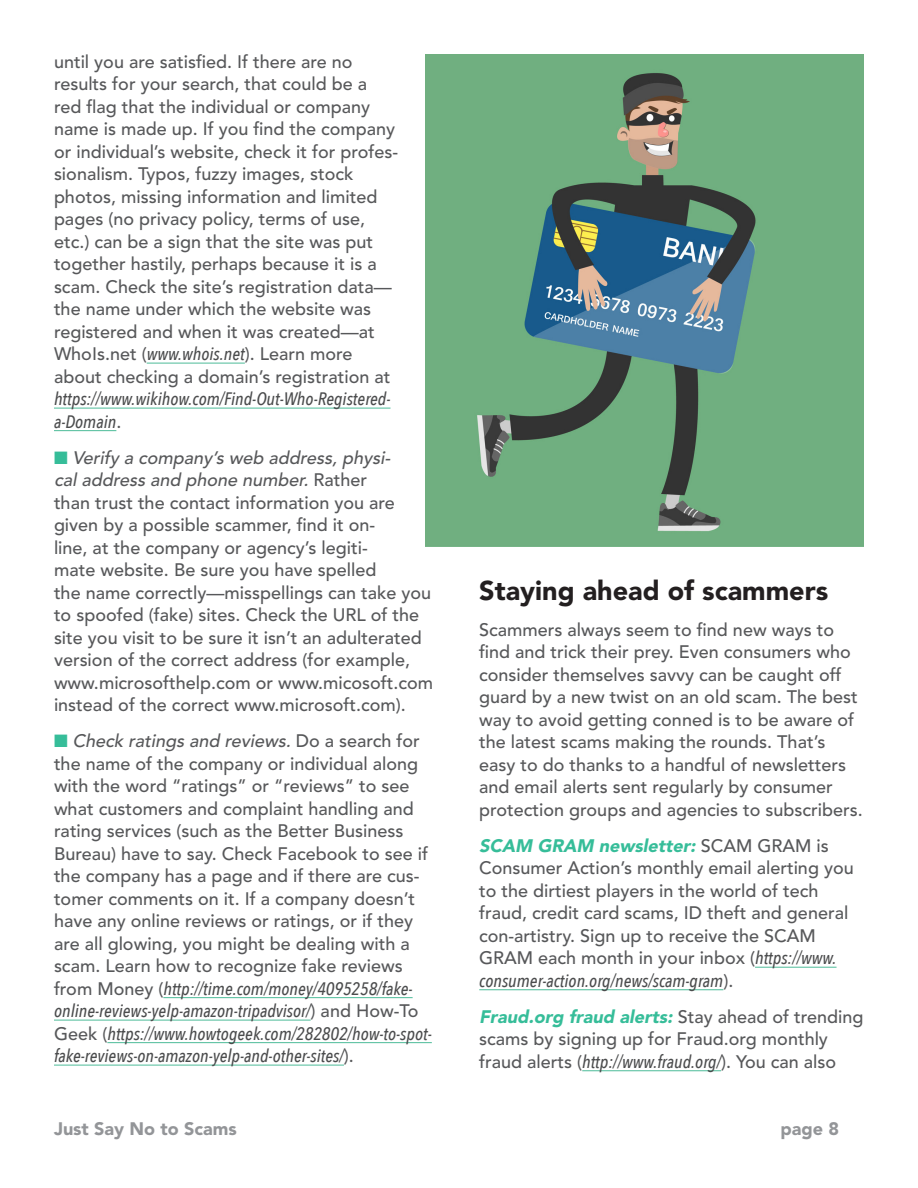
<style>
.page{position:relative;width:918px;height:1188px;background:#fff}
.page>*{position:absolute;margin:0;border:0;box-sizing:border-box;transform-origin:0 0}
.Subheads{font:900 27px "Avenir LT Std";color:#231f20}
.Text{font:500 18px/22.5px "Avenir LT Std";color:#57585a}
.t1{font:900 18px "Avenir LT Std";color:#939598}
.s1{font-family:"Avenir Next Condensed";font-style:italic;color:#4b4c4d}
.s2{color:#36bd99}
.s3{font-style:italic}
.s4{font-weight:900;font-style:italic;color:#36bd99}
</style>
<div class="page">
<hr style="left:147px;top:363px;width:98px;height:1px;background:#60c3a4">
<hr style="left:54px;top:408px;width:337px;height:1px;background:#60c3a4">
<hr style="left:54px;top:430px;width:62px;height:1px;background:#60c3a4">
<hr style="left:163px;top:997px;width:250px;height:1px;background:#60c3a4">
<hr style="left:54px;top:1020px;width:257px;height:1px;background:#60c3a4">
<hr style="left:107px;top:1042px;width:325px;height:1px;background:#60c3a4">
<hr style="left:54px;top:1065px;width:290px;height:1px;background:#60c3a4">
<hr style="left:755px;top:967px;width:82px;height:1px;background:#60c3a4">
<hr style="left:479px;top:989px;width:244px;height:1px;background:#60c3a4">
<hr style="left:582px;top:1070px;width:139px;height:1px;background:#60c3a4">
<img style="left:426px;top:54px;width:438px;height:492px">
<p class="Text" style="left:54px;top:51px;width:346px">until you are satisfied. If there are no results for your search, that could be a red flag that the individual or company name is made up. If you find the company or individual’s website, check it for profes&shy;sionalism. Typos, fuzzy images, stock photos, missing information and limited pages (no privacy policy, terms of use, etc.) can be a sign that the site was put together hastily, perhaps because it is a scam. Check the site’s registration data— the name under which the website was registered and when it was created—at WhoIs.net (<span class="s1">www.whois.net</span>). Learn more about checking a domain’s registration at <span class="s1">https://www.wikihow.com/Find-Out-Who-Registered&shy;a-Domain</span>.</p>
<p class="Text" style="left:54px;top:447px;width:381px"><span class="s2">■</span> <span class="s3">Verify a company’s web address, physi-<br>cal address and phone number.</span> R a t h e r<br>than trust the contact information you are given by a possible scammer, find it on-<br>line, at the company or agency’s legiti-<br>mate website. Be sure you have spelled<br>the name correctly—misspellings can take you to spoofed (fake) sites. Check the URL of the site you visit to be sure it isn’t an adulterated version of the correct address (for example, www.microsofthelp.com or www.micosoft.com instead of the correct www.microsoft.com).</p>
<p class="Text" style="left:54px;top:730px;width:379px"><span class="s2">■</span> <span class="s3">Check ratings and reviews.</span> D o a s e a r c h f o r the name of the company or individual along with the word “ratings” or “reviews” to see what customers and complaint handling and rating services (such as the Better Business Bureau) have to say. Check Facebook to see if the company has a page and if there are cus&shy;tomer comments on it. If a company doesn’t have any online reviews or ratings, or if they are all glowing, you might be dealing with a scam. Learn how to recognize fake reviews from Money (<span class="s1">http://time.com/money/4095258/fake&shy;online-reviews-yelp-amazon-tripadvisor/</span>) and How-To Geek (<span class="s1">https://www.howtogeek.com/282802/how-to-spot&shy;fake-reviews-on-amazon-yelp-and-other-sites/</span>).</p>
<p class="Subheads" style="left:479px;top:574px;width:350px">Staying ahead of scammers</p>
<p class="Text" style="left:479px;top:619px;width:385px">Scammers always seem to find new ways to find and trick their prey. Even consumers who consider themselves savvy can be caught off guard by a new twist on an old scam. The best way to avoid getting conned is to be aware of the latest scams making the rounds. That’s easy to do thanks to a handful of newsletters and email alerts sent regularly by consumer protection groups and agencies to subscribers.</p>
<p class="Text" style="left:479px;top:835px;width:376px"><span class="s4">SCAM GRAM newsletter:</span> S C A M G R A M i s Consumer Action’s monthly email alerting you to the dirtiest players in the world of tech fraud, credit card scams, ID theft and general con-artistry. Sign up to receive the SCAM GRAM each month in your inbox (<span class="s1">https://www. consumer-action.org/news/scam-gram</span>).</p>
<p class="Text" style="left:479px;top:1006px;width:386px"><span class="s4">Fraud.org fraud alerts:</span> S t a y a h e a d o f t r e n d i n g scams by signing up for Fraud.org monthly fraud alerts (<span class="s1">http://www.fraud.org/</span>). You can also</p>
<p class="t1" style="left:54px;top:1118px;width:184px">Just Say No to Scams</p>
<p class="t1" style="left:780px;top:1118px;width:60px">page 8</p>
</div>
